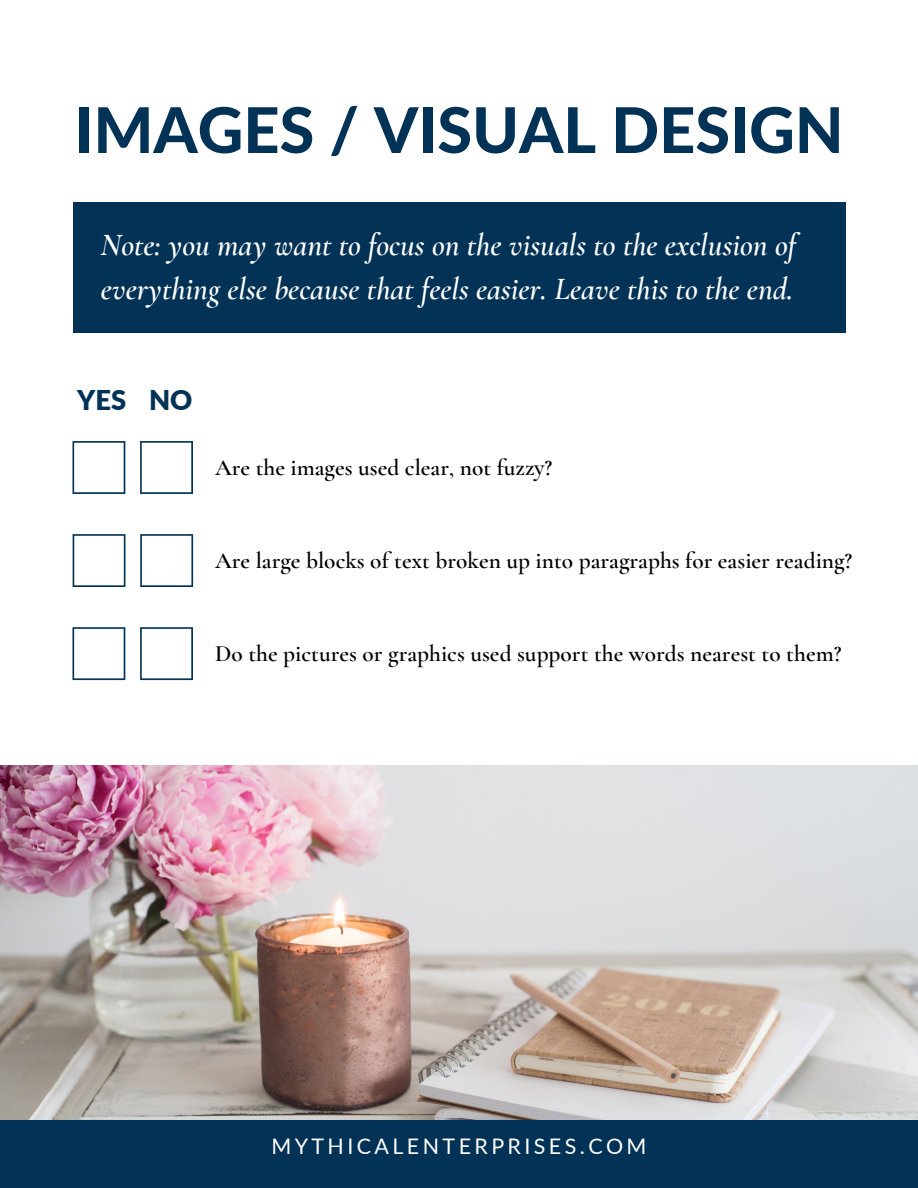
<style>
.page{position:relative;width:918px;height:1188px;background:#fff}
.page>*{position:absolute;margin:0;border:0;box-sizing:border-box;transform-origin:0 0}
.t1{font:800 63px "Lato";color:#023255}
.t2{font:italic 600 31.35px "Cormorant Garamond";color:#fff}
.t3{font:900 27.3px "Lato";color:#023255}
.t4{font:600 23.4px "Cormorant Garamond";color:#000}
.t5{font:21.45px "Lato";letter-spacing:.16em;color:#fff}
</style>
<div class="page">
<div style="left:0;top:1120px;width:918px;height:68px;background:#023255"></div>
<img style="left:0;top:766px;width:918px;height:354px">
<div style="left:73px;top:202px;width:772px;height:130px;background:#023255"></div>
<svg style="left:72px;top:441px;width:53px;height:53px"></svg>
<svg style="left:140px;top:441px;width:53px;height:53px"></svg>
<svg style="left:73px;top:534px;width:52px;height:53px"></svg>
<svg style="left:140px;top:534px;width:53px;height:53px"></svg>
<svg style="left:72px;top:627px;width:53px;height:53px"></svg>
<svg style="left:140px;top:627px;width:53px;height:53px"></svg>
<p class="t1" style="left:74px;top:91px;width:771px">IMAGES / VISUAL DESIGN</p>
<p class="t2" style="left:101px;top:226px;width:697px">Note: you may want to focus on the visuals to the exclusion of</p>
<p class="t2" style="left:101px;top:270px;width:694px">everything else because that feels easier. Leave this to the end.</p>
<p class="t3" style="left:77px;top:383px;width:51px">YES</p>
<p class="t3" style="left:149px;top:383px;width:45px">NO</p>
<p class="t4" style="left:215px;top:454px;width:339px">Are the images used clear, not fuzzy?</p>
<p class="t4" style="left:215px;top:547px;width:639px">Are large blocks of text broken up into paragraphs for easier reading?</p>
<p class="t4" style="left:215px;top:640px;width:628px">Do the pictures or graphics used support the words nearest to them?</p>
<p class="t5" style="left:271px;top:1133px;width:377px">MYTHICALENTERPRISES.COM</p>
</div>
